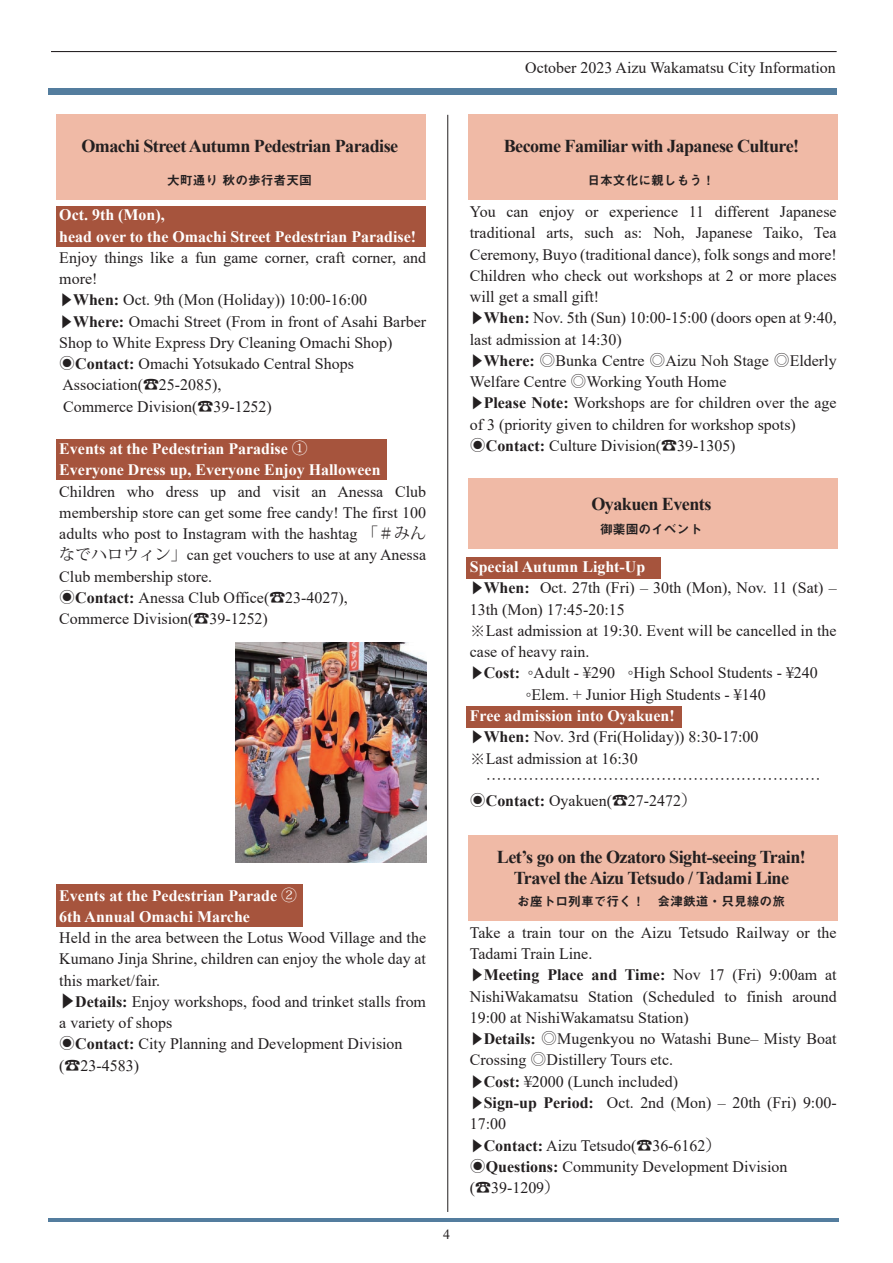
<style>
.page{position:relative;width:893px;height:1263px;background:#fff}
.page>*{position:absolute;margin:0;border:0;box-sizing:border-box;transform-origin:0 0}
.t1{font:700 18px/21.3px "Times New Roman";letter-spacing:-.03em;color:#231f20;text-align:center}
.t2{font:15.9px/21.3px "Times New Roman";color:#231f20}
.t3{font:700 15.9px/21.3px "Times New Roman";color:#fff}
.t4{font:15.9px "Koz Min Pr 6 N";color:#231f20}
.t5{font:13.8px "Times New Roman";color:#231f20}
.t6{font:12.75px "Midashi Go Pro MB31";color:#231f20}
.s1{font-family:"Koz Min Pr 6 N";font-size:13.8px}
.s2{font-weight:700}
.s3{font-family:"Koz Min Pr 6 N"}
.s4{font-family:"Koz Min Pr 6 N";font-weight:400}
.s5{font-weight:700;color:#fff}
</style>
<div class="page">
<hr style="left:48px;top:1218px;width:791px;height:4px;background:#547d9e">
<div style="left:48px;top:88px;width:789px;height:6px;background:#547d9e"></div>
<hr style="left:51px;top:51px;width:786px;height:1px;background:#231f20">
<div style="left:56px;top:206px;width:370px;height:41px;background:#a6543d"></div>
<div style="left:56px;top:439px;width:331px;height:40px;background:#a6543d"></div>
<div style="left:56px;top:884px;width:247px;height:43px;background:#a6543d"></div>
<div style="left:466px;top:557px;width:194px;height:21px;background:#a6543d"></div>
<div style="left:466px;top:706px;width:215px;height:21px;background:#a6543d"></div>
<hr style="left:447px;top:115px;width:1px;height:1097px;background:#231f20">
<div style="left:56px;top:115px;width:370px;height:85px;background:#f0baa6"></div>
<div style="left:468px;top:115px;width:370px;height:85px;background:#f0baa6"></div>
<div style="left:468px;top:478px;width:370px;height:71px;background:#f0baa6"></div>
<div style="left:468px;top:836px;width:370px;height:85px;background:#f0baa6"></div>
<img style="left:236px;top:642px;width:190px;height:220px">
<p class="t2" style="left:525px;top:57px;width:312px">October 2023 Aizu Wakamatsu City Information</p>
<p class="t1" style="left:81px;top:135px;width:318px">Omachi Street Autumn Pedestrian Paradise</p>
<p class="t6" style="left:167px;top:170px;width:146px">大町通り 秋の歩行者天国</p>
<p class="t3" style="left:59px;top:204px;width:358px">Oct. 9th (Mon),<br>head over to the Omachi Street Pedestrian Paradise!</p>
<p class="t2" style="left:59px;top:246px;width:368px">Enjoy things like a fun game corner, craft corner, and more!<br><span class="s1">▶</span><span class="s2">When:</span> Oct. 9th (Mon (Holiday)) 10:00-16:00 <span class="s1">▶</span><span class="s2">Where:</span> Omachi Street (From in front of Asahi Barber Shop to White Express Dry Cleaning Omachi Shop) <span class="s3">◉</span><span class="s2">Contact:</span> Omachi Yotsukado Central Shops Association(<span class="s3">☎</span>25-2085),<br>Commerce Division(<span class="s3">☎</span>39-1252)</p>
<p class="t3" style="left:59px;top:438px;width:323px">Events at the Pedestrian Paradise <span class="s4">①<br></span>Everyone Dress up, Everyone Enjoy Halloween</p>
<p class="t2" style="left:59px;top:480px;width:368px">Children who dress up and visit an Anessa Club membership store can get some free candy! The first 100 adults who post to Instagram with the hashtag <span class="s3">「＃みんなでハロウィン」</span>can get vouchers to use at any Anessa Club membership store.<br><span class="s3">◉</span><span class="s2">Contact:</span> Anessa Club Office(<span class="s3">☎</span>23-4027),<br>Commerce Division(<span class="s3">☎</span>39-1252)</p>
<p class="t3" style="left:59px;top:884px;width:239px">Events at the Pedestrian Parade <span class="s4">②<br></span>6th Annual Omachi Marche</p>
<p class="t2" style="left:59px;top:927px;width:368px">Held in the area between the Lotus Wood Village and the Kumano Jinja Shrine, children can enjoy the whole day at this market/fair.<br><span class="s3">▶</span><span class="s2">Details:</span> Enjoy workshops, food and trinket stalls from a variety of shops<br><span class="s3">◉</span><span class="s2">Contact:</span> City Planning and Development Division (<span class="s3">☎</span>23-4583)</p>
<p class="t5" style="left:443px;top:1225px;width:8px">4</p>
<p class="t1" style="left:504px;top:135px;width:297px">Become Familiar with Japanese Culture!</p>
<p class="t6" style="left:587px;top:170px;width:129px">日本文化に親しもう！</p>
<p class="t2" style="left:470px;top:201px;width:368px">You can enjoy or experience 11 different Japanese traditional arts, such as: Noh, Japanese Taiko, Tea Ceremony, Buyo (traditional dance), folk songs and more!<br>Children who check out workshops at 2 or more places will get a small gift!<br><span class="s1">▶</span><span class="s2">When:</span> Nov. 5th (Sun) 10:00-15:00 (doors open at 9:40, last admission at 14:30)<br><span class="s1">▶</span><span class="s2">Where:</span> <span class="s3">◎</span>Bunka Centre <span class="s3">◎</span>Aizu Noh Stage <span class="s3">◎</span>Elderly Welfare Centre <span class="s3">◎</span>Working Youth Home<br><span class="s1">▶</span><span class="s2">Please Note:</span> Workshops are for children over the age of 3 (priority given to children for workshop spots) <span class="s3">◉</span><span class="s2">Contact:</span> Culture Division(<span class="s3">☎</span>39-1305)</p>
<p class="t1" style="left:591px;top:492px;width:121px">Oyakuen Events</p>
<p class="t6" style="left:600px;top:519px;width:104px">御薬園のイベント</p>
<p class="t2" style="left:470px;top:556px;width:368px"><span class="s5">Special Autumn Light-Up<br></span><span class="s1">▶</span><span class="s2">When:</span> Oct. 27th (Fri) – 30th (Mon), Nov. 11 (Sat) – 13th (Mon) 17:45-20:15<br>※Last admission at 19:30. Event will be cancelled in the case of heavy rain.<br><span class="s1">▶</span><span class="s2">Cost:</span> ◦Adult - ¥290 ◦High School Students - ¥240</p>
<p class="t2" style="left:470px;top:683px;width:367px;text-indent:56px">◦Elem. + Junior High Students - ¥140<span class="s5">t Together Free admission into Oyakuen!<br></span><span class="s1">▶</span><span class="s2">When:</span> Nov. 3rd (Fri(Holiday)) 8:30-17:00<br>※Last admission at 16:30</p>
<p class="t4" style="left:470px;top:770px;width:352px">　………………………………………………………</p>
<p class="t2" style="left:470px;top:789px;width:229px"><span class="s3">◉</span><span class="s2">Contact:</span> Oyakuen(<span class="s3">☎</span>27-2472<span class="s3">）</span></p>
<p class="t1" style="left:497px;top:845px;width:310px">Let’s go on the Ozatoro Sight-seeing Train!<br>Travel the Aizu Tetsudo / Tadami Line</p>
<p class="t6" style="left:517px;top:891px;width:269px">お座トロ列車で行く！　会津鉄道・只見線の旅</p>
<p class="t2" style="left:470px;top:921px;width:368px">Take a train tour on the Aizu Tetsudo Railway or the Tadami Train Line.<br><span class="s1">▶</span><span class="s2">Meeting Place and Time:</span> Nov 17 (Fri) 9:00am at NishiWakamatsu Station (Scheduled to finish around 19:00 at NishiWakamatsu Station)<br><span class="s1">▶</span><span class="s2">Details:</span> <span class="s3">◎</span>Mugenkyou no Watashi Bune– Misty Boat Crossing <span class="s3">◎</span>Distillery Tours etc.<br><span class="s1">▶</span><span class="s2">Cost:</span> ¥2000 (Lunch included)<br><span class="s1">▶</span><span class="s2">Sign-up Period:</span> Oct. 2nd (Mon) – 20th (Fri) 9:00- 17:00<br><span class="s1">▶</span><span class="s2">Contact:</span> Aizu Tetsudo(<span class="s3">☎</span>36-6162<span class="s3">）<br>◉</span><span class="s2">Questions:</span> Community Development Division (<span class="s3">☎</span>39-1209<span class="s3">）</span></p>
</div>
